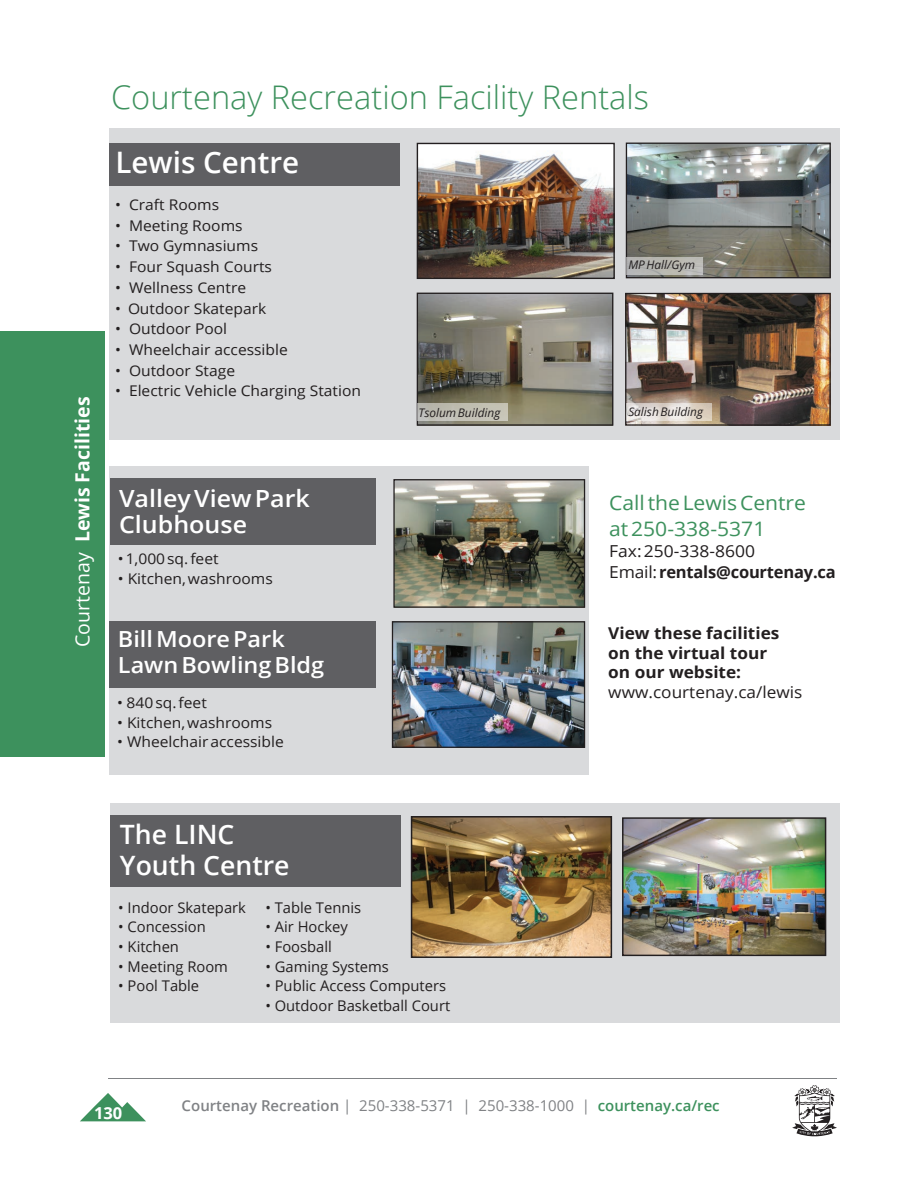
<style>
.page{position:relative;width:918px;height:1188px;background:#fff}
.page>*{position:absolute;margin:0;border:0;box-sizing:border-box;transform-origin:0 0}
.t1{font:300 32.55px "Open Sans";color:#3d915d}
.t2{font:600 29.55px "Open Sans";color:#fff}
.t3{font:600 26.7px/31px "Open Sans";color:#fff}
.t4{font:600 23.7px/26.7px "Open Sans";color:#fff;scale:1.06 1}
.t5{font:600 22.2px/26.7px "Open Sans";color:#fff;scale:1.06 1}
.t6{font:19.95px/26.7px "Open Sans";color:#3d915d;scale:1.06 1}
.t7{font:700 19.5px "Open Sans";color:#fff}
.t8{font:16.5px/21px "Open Sans";color:#231f20;scale:1.06 1}
.t9{font:700 16.5px "Open Sans";color:#fff}
.t10{font:700 16.35px/19.5px "Open Sans";color:#231f20;scale:1.06 1}
.t11{font:16.35px "Open Sans";color:#231f20;scale:1.06 1}
.t12{font:15px "Open Sans";color:#808285}
.t13{font:14.7px "Open Sans";color:#231f20;scale:1.06 1}
.t14{font:14.7px "Open Sans";color:#231f20}
.t15{font:italic 11.85px "Open Sans";color:#231f20}
.s1{font-weight:400}
.s2{font-weight:700}
.s3{font-weight:600}
.s4{font-weight:600;color:#3d915d}
</style>
<div class="page">
<hr style="left:108px;top:1078px;width:729px;height:1px;background:#808285">
<div style="left:0;top:331px;width:105px;height:426px;background:#3d915d"></div>
<svg style="left:80px;top:1093px;width:66px;height:28px"></svg>
<svg style="left:792px;top:1085px;width:45px;height:52px"></svg>
<div style="left:109px;top:128px;width:730px;height:312px;background:#d9dadc"></div>
<img style="left:419px;top:145px;width:194px;height:132px">
<div style="left:417px;top:143px;width:198px;height:136px;border:1px solid #231f20"></div>
<div style="left:110px;top:803px;width:729px;height:219px;background:#d9dadc"></div>
<div style="left:110px;top:466px;width:479px;height:309px;background:#d9dadc"></div>
<img style="left:627px;top:295px;width:202px;height:129px">
<div style="left:625px;top:293px;width:206px;height:133px;border:1px solid #231f20"></div>
<img style="left:419px;top:295px;width:192px;height:129px">
<div style="left:417px;top:293px;width:196px;height:133px;border:1px solid #231f20"></div>
<img style="left:394px;top:623px;width:189px;height:123px">
<div style="left:392px;top:621px;width:193px;height:127px;border:1px solid #231f20"></div>
<img style="left:395px;top:481px;width:188px;height:125px">
<div style="left:393px;top:479px;width:192px;height:129px;border:1px solid #231f20"></div>
<img style="left:628px;top:145px;width:201px;height:131px">
<div style="left:626px;top:143px;width:205px;height:135px;border:1px solid #231f20"></div>
<div style="left:789px;top:294px;width:19px;height:12px;background:#333233;border-radius:50%"></div>
<div style="left:417px;top:404px;width:91px;height:17px;background:#c1c0b4"></div>
<svg style="left:626px;top:404px;width:86px;height:17px"></svg>
<div style="left:627px;top:257px;width:76px;height:18px;background:linear-gradient(to right,#b0b1af,#bdbcb6)"></div>
<div style="left:109px;top:143px;width:290px;height:43px;background:#5f5f62"></div>
<div style="left:111px;top:479px;width:265px;height:66px;background:#5f5f62"></div>
<div style="left:109px;top:621px;width:267px;height:67px;background:#5f5f62"></div>
<img style="left:624px;top:819px;width:200px;height:135px">
<div style="left:622px;top:817px;width:204px;height:139px;border:1px solid #231f20"></div>
<div style="left:111px;top:815px;width:290px;height:71px;background:#5f5f62"></div>
<img style="left:414px;top:819px;width:195px;height:136px">
<div style="left:411px;top:816px;width:201px;height:142px;border:2px solid #231f20"></div>
<h1 class="t1" style="left:111px;top:75px;width:539px">Courtenay Recreation Facility Rentals</h1>
<h3 class="t7" style="left:69px;top:647px;width:252px;rotate:-90deg"><span class="s1">Courtenay</span> Lewis Facilities</h3>
<h2 class="t2" style="left:116px;top:142px;width:185px">Lewis Centre</h2>
<p class="t13" style="left:115px;top:195px;width:100px">• Craft Rooms</p>
<p class="t13" style="left:115px;top:215px;width:122px">• Meeting Rooms</p>
<p class="t13" style="left:115px;top:236px;width:136px">• Two Gymnasiums</p>
<p class="t13" style="left:115px;top:257px;width:150px">• Four Squash Courts</p>
<p class="t13" style="left:115px;top:277px;width:125px">• Wellness Centre</p>
<p class="t13" style="left:115px;top:298px;width:144px">• Outdoor Skatepark</p>
<p class="t13" style="left:115px;top:319px;width:107px">• Outdoor Pool</p>
<p class="t13" style="left:115px;top:340px;width:164px">• Wheelchair accessible</p>
<p class="t13" style="left:115px;top:360px;width:115px">• Outdoor Stage</p>
<p class="t13" style="left:115px;top:381px;width:234px">• Electric Vehicle Charging Station</p>
<h3 class="t4" style="left:119px;top:484px;width:182px">Valley View Park<br>Clubhouse</h3>
<p class="t13" style="left:118px;top:549px;width:97px">• 1,000 sq. feet</p>
<p class="t13" style="left:118px;top:568px;width:148px">• Kitchen, washrooms</p>
<h3 class="t5" style="left:118px;top:625px;width:196px">Bill Moore Park<br>Lawn Bowling Bldg</h3>
<p class="t13" style="left:117px;top:693px;width:86px">• 840 sq. feet</p>
<p class="t13" style="left:117px;top:712px;width:148px">• Kitchen, washrooms</p>
<p class="t13" style="left:117px;top:732px;width:159px">• Wheelchair accessible</p>
<p class="t15" style="left:628px;top:257px;width:68px">MP Hall/Gym</p>
<p class="t15" style="left:418px;top:404px;width:83px">Tsolum Building</p>
<p class="t15" style="left:628px;top:404px;width:76px">Salish Building</p>
<h3 class="t6" style="left:609px;top:489px;width:187px">Call the Lewis Centre at 250-338-5371</h3>
<p class="t8" style="left:609px;top:540px;width:215px">Fax: 250-338-8600<br>Email: <span class="s2">rentals@courtenay.ca</span></p>
<p class="t10" style="left:608px;top:623px;width:163px">View these facilities on the virtual tour on our website:</p>
<p class="t11" style="left:608px;top:681px;width:185px">www.courtenay.ca/lewis</p>
<h3 class="t3" style="left:120px;top:818px;width:171px">The LINC<br>Youth Centre</h3>
<p class="t14" style="left:118px;top:897px;width:129px">• Indoor Skatepark</p>
<p class="t14" style="left:118px;top:917px;width:89px">• Concession</p>
<p class="t14" style="left:118px;top:937px;width:62px">• Kitchen</p>
<p class="t14" style="left:118px;top:956px;width:111px">• Meeting Room</p>
<p class="t14" style="left:118px;top:976px;width:83px">• Pool Table</p>
<p class="t14" style="left:265px;top:897px;width:97px">• Table Tennis</p>
<p class="t14" style="left:265px;top:917px;width:84px">• Air Hockey</p>
<p class="t14" style="left:265px;top:937px;width:68px">• Foosball</p>
<p class="t14" style="left:265px;top:956px;width:125px">• Gaming Systems</p>
<p class="t14" style="left:265px;top:976px;width:182px">• Public Access Computers</p>
<p class="t14" style="left:265px;top:995px;width:186px">• Outdoor Basketball Court</p>
<p class="t9" style="left:94px;top:1101px;width:30px">130</p>
<p class="t12" style="left:182px;top:1095px;width:540px"><span class="s3">Courtenay Recreation</span> | 250-338-5371 | 250-338-1000 | <span class="s4">courtenay.ca/rec</span></p>
</div>
